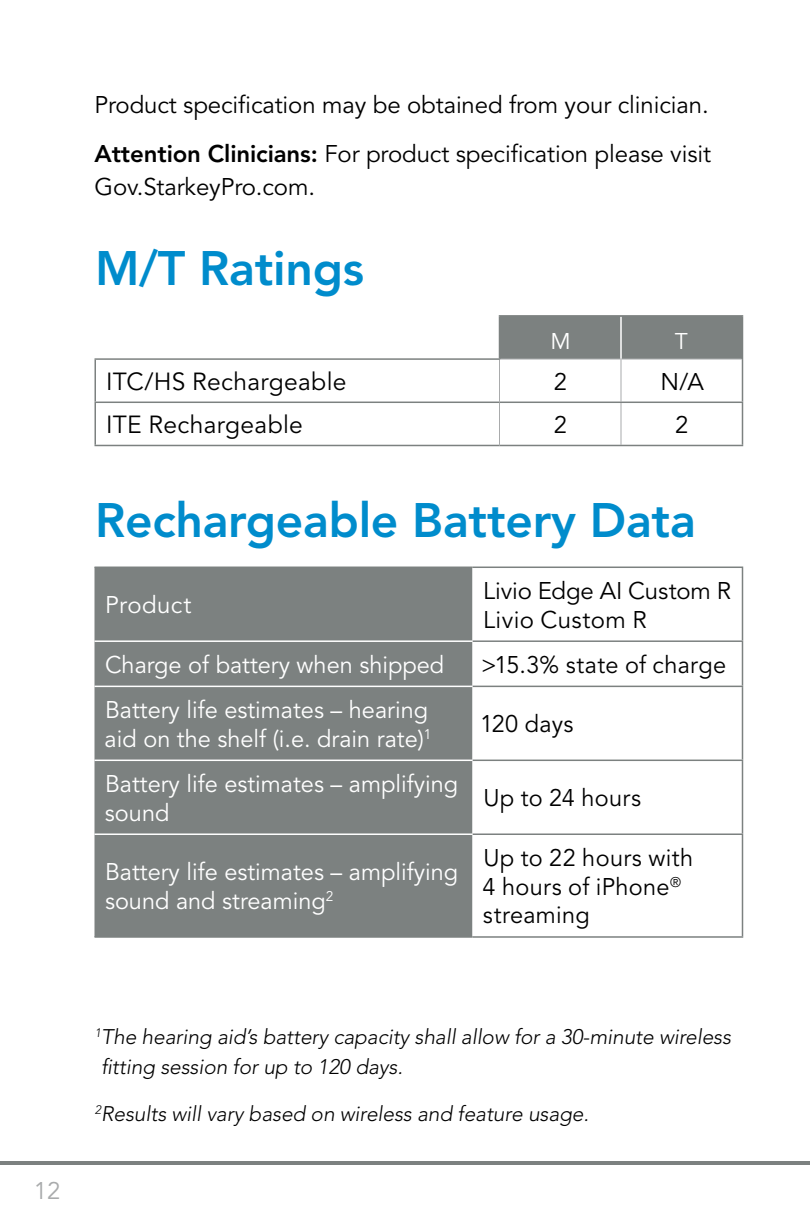
<style>
.page{position:relative;width:810px;height:1215px;background:#fff}
.page>*{position:absolute;margin:0;border:0;box-sizing:border-box;transform-origin:0 0}
.t1{font:48px "Avenir LT SLI Std Heavy";letter-spacing:-.005em;color:#008ccc}
.t2{font:24.6px "Avenir LT SLI Std Book";letter-spacing:.01em;color:#000}
.t3{font:24px/49.2px "Avenir LT SLI Std Book";letter-spacing:-.005em;color:#000}
.t4{font:24px/28.8px "Avenir LT SLI Std Book";color:#fff}
.t5{font:24px/28.8px "Avenir LT SLI Std Book";letter-spacing:.015em;color:#000}
.t6{font:24px "Avenir LT SLI Std Book";color:#a9abac}
.t7{font:22.8px "Avenir";color:#fff}
.t8{font:italic 21px/30px "Avenir LT SLI Std Light";letter-spacing:-.005em;color:#000}
.s1{font-family:"Avenir LT SLI Std Heavy"}
</style>
<div class="page">
<hr style="left:0;top:1161px;width:810px;height:4px;background:#7c8180">
<div style="left:500px;top:317px;width:242px;height:42px;background:#7c8180"></div>
<svg style="left:96px;top:360px;width:646px;height:85px"></svg>
<hr style="left:500px;top:359px;width:121px;height:1px;background:#b1b4b6">
<hr style="left:621px;top:359px;width:121px;height:1px;background:#b1b4b6">
<hr style="left:499px;top:360px;width:1px;height:42px;background:#a9abac">
<hr style="left:620px;top:359px;width:2px;height:43px;background:#a9abac">
<hr style="left:499px;top:403px;width:1px;height:42px;background:#a9abac">
<hr style="left:620px;top:403px;width:2px;height:42px;background:#a9abac">
<hr style="left:94px;top:360px;width:2px;height:42px;background:#7c8180">
<hr style="left:94px;top:403px;width:2px;height:42px;background:#7c8180">
<hr style="left:620px;top:317px;width:2px;height:42px;background:#fff">
<hr style="left:742px;top:359px;width:1px;height:43px;background:#7c8180">
<hr style="left:742px;top:403px;width:1px;height:42px;background:#7c8180">
<hr style="left:94px;top:358px;width:406px;height:2px;background:#7c8180">
<hr style="left:742px;top:317px;width:1px;height:42px;background:#7c8180">
<hr style="left:499px;top:317px;width:1px;height:41px;background:#7c8180">
<hr style="left:499px;top:315px;width:122px;height:2px;background:#7c8180">
<hr style="left:621px;top:315px;width:122px;height:2px;background:#7c8180">
<hr style="left:94px;top:402px;width:406px;height:1px;background:#7c8180">
<hr style="left:500px;top:402px;width:121px;height:1px;background:#7c8180">
<hr style="left:621px;top:402px;width:122px;height:1px;background:#7c8180">
<hr style="left:94px;top:445px;width:406px;height:1px;background:#7c8180">
<hr style="left:500px;top:445px;width:121px;height:1px;background:#7c8180">
<hr style="left:621px;top:445px;width:122px;height:1px;background:#7c8180">
<div style="left:94px;top:568px;width:378px;height:368px;background:#7c8180"></div>
<svg style="left:472px;top:568px;width:270px;height:368px"></svg>
<hr style="left:94px;top:567px;width:378px;height:1px;background:#7c8180">
<hr style="left:472px;top:567px;width:271px;height:1px;background:#7c8180">
<hr style="left:742px;top:568px;width:1px;height:72px;background:#7c8180">
<hr style="left:472px;top:640px;width:271px;height:2px;background:#7c8180">
<hr style="left:742px;top:642px;width:1px;height:44px;background:#7c8180">
<hr style="left:472px;top:686px;width:271px;height:1px;background:#7c8180">
<hr style="left:742px;top:687px;width:1px;height:73px;background:#7c8180">
<hr style="left:472px;top:760px;width:271px;height:1px;background:#7c8180">
<hr style="left:742px;top:761px;width:1px;height:72px;background:#7c8180">
<hr style="left:472px;top:833px;width:271px;height:2px;background:#7c8180">
<hr style="left:742px;top:835px;width:1px;height:101px;background:#7c8180">
<hr style="left:94px;top:936px;width:378px;height:2px;background:#7c8180">
<hr style="left:472px;top:936px;width:271px;height:2px;background:#7c8180">
<hr style="left:94px;top:640px;width:378px;height:2px;background:#fff">
<hr style="left:94px;top:686px;width:378px;height:1px;background:#fff">
<hr style="left:94px;top:760px;width:378px;height:1px;background:#fff">
<hr style="left:94px;top:833px;width:378px;height:2px;background:#fff">
<p class="t3" style="left:94px;top:80px;width:618px">Product specification may be obtained from your clinician.<br><span class="s1">Attention Clinicians:</span> For product specification please visit</p>
<p class="t3" style="left:94px;top:163px;width:222px">Gov.StarkeyPro.com.</p>
<h1 class="t1" style="left:95px;top:240px;width:270px">M/T Ratings</h1>
<p class="t7" style="left:550px;top:327px;width:22px">M</p>
<p class="t7" style="left:675px;top:327px;width:15px">T</p>
<p class="t2" style="left:106px;top:367px;width:242px">ITC/HS Rechargeable</p>
<p class="t3" style="left:554px;top:358px;width:15px">2</p>
<p class="t3" style="left:660px;top:358px;width:45px">N/A</p>
<p class="t2" style="left:106px;top:411px;width:198px">ITE Rechargeable</p>
<p class="t3" style="left:554px;top:401px;width:15px">2</p>
<p class="t3" style="left:675px;top:401px;width:15px">2</p>
<h1 class="t1" style="left:95px;top:491px;width:602px">Rechargeable Battery Data</h1>
<p class="t4" style="left:105px;top:591px;width:88px">Product</p>
<p class="t3" style="left:483px;top:577px;width:249px;line-height:28.8px">Livio Edge AI Custom R<br>Livio Custom R</p>
<p class="t4" style="left:105px;top:651px;width:341px">Charge of battery when shipped</p>
<p class="t3" style="left:481px;top:641px;width:247px">&gt;15.3% state of charge</p>
<p class="t4" style="left:105px;top:696px;width:328px">Battery life estimates – hearing aid on the shelf (i.e. drain rate)<sup>1</sup></p>
<p class="t3" style="left:480px;top:700px;width:95px">120 days</p>
<p class="t4" style="left:105px;top:770px;width:355px">Battery life estimates – amplifying sound</p>
<p class="t4" style="left:105px;top:858px;width:355px">Battery life estimates – amplifying sound and streaming<sup>2</sup></p>
<p class="t5" style="left:483px;top:784px;width:159px">Up to 24 hours</p>
<p class="t5" style="left:482px;top:844px;width:212px">Up to 22 hours with<br>4 hours of iPhone<sup>® </sup>streaming</p>
<p class="t6" style="left:34px;top:1177px;width:28px">12</p>
<p class="t8" style="left:101px;top:1022px;width:631px;text-indent:-6px"><sup>1</sup>The hearing aid’s battery capacity shall allow for a 30-minute wireless fitting session for up to 120 days.</p>
<p class="t8" style="left:95px;top:1099px;width:496px"><sup>2</sup>Results will vary based on wireless and feature usage.</p>
</div>
